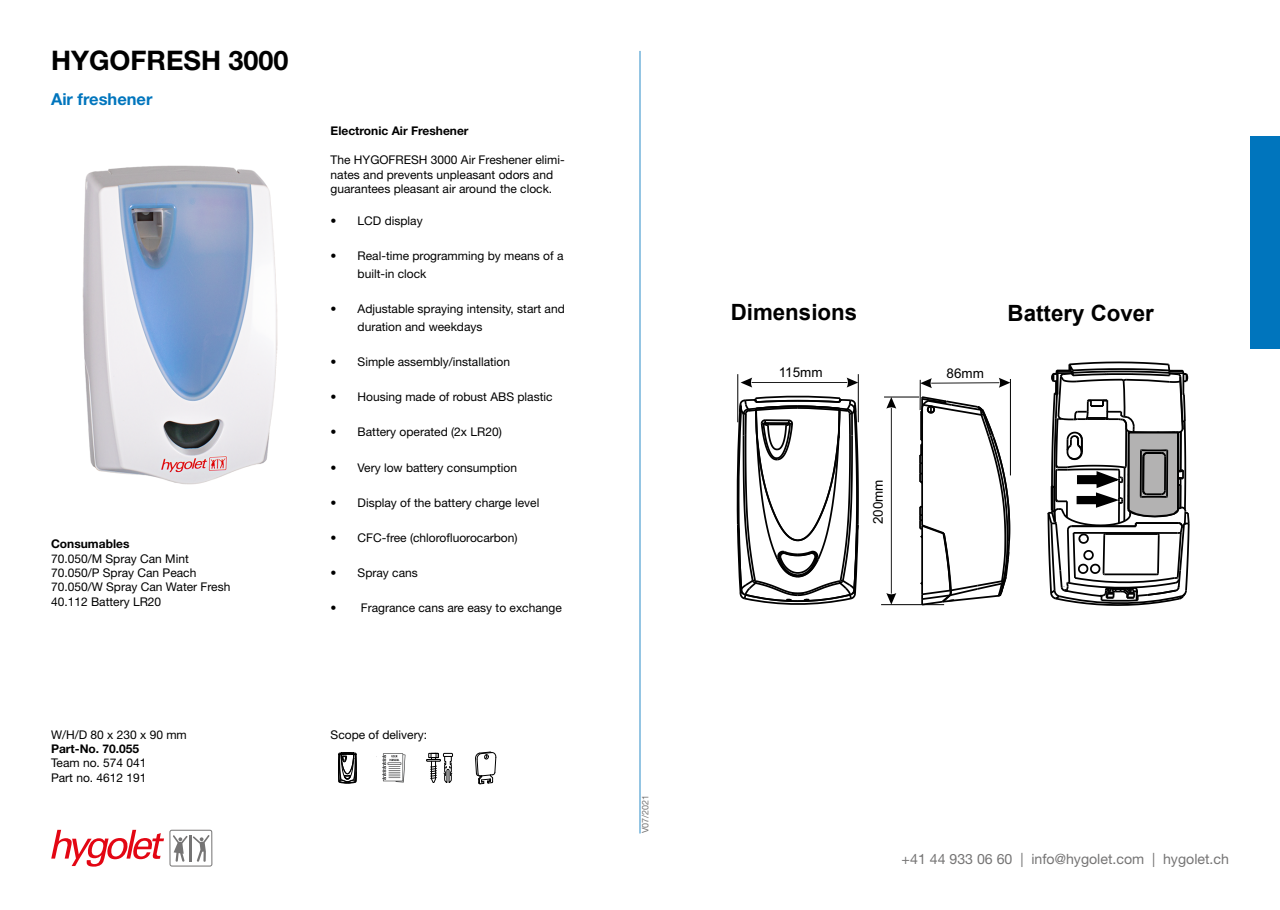
<style>
.page{position:relative;width:1280px;height:910px;background:#fff}
.page>*{position:absolute;margin:0;border:0;box-sizing:border-box;transform-origin:0 0}
.t1{font:700 27px "Helvetica Neue LT Std";color:#000}
.t2{font:700 22.35px "Arial";color:#000}
.t3{font:700 16.5px "Helvetica Neue LT Std";color:#0075bd}
.t4{font:14.1px "Helvetica Neue LT Std";color:#757474}
.t5{font:13.5px "Arial";color:#000}
.t6{font:12.75px "Arial";color:#000}
.t7{font:12px/14.4px "Helvetica Neue LT Std";color:#000}
.t8{font:700 12px "Helvetica Neue LT Std";color:#000}
.t9{font:9px "Helvetica Neue LT Std";color:#757474}
</style>
<div class="page">
<div style="left:1250px;top:136px;width:30px;height:213px;background:#0075bd"></div>
<svg style="left:51px;top:830px;width:161px;height:37px"></svg>
<img style="left:82px;top:165px;width:196px;height:320px">
<hr style="left:858px;top:374px;width:1px;height:48px;background:#000">
<hr style="left:737px;top:374px;width:1px;height:48px;background:#000">
<svg style="left:736px;top:378px;width:123px;height:227px"></svg>
<svg style="left:886px;top:398px;width:10px;height:206px"></svg>
<svg style="left:920px;top:378px;width:90px;height:10px"></svg>
<hr style="left:884px;top:397px;width:35px;height:1px;background:#000">
<hr style="left:881px;top:604px;width:63px;height:1px;background:#000">
<hr style="left:920px;top:380px;width:1px;height:30px;background:#000">
<hr style="left:1010px;top:379px;width:1px;height:96px;background:#000">
<svg style="left:919px;top:395px;width:92px;height:211px"></svg>
<svg style="left:1047px;top:361px;width:143px;height:245px"></svg>
<svg style="left:426px;top:753px;width:27px;height:30px"></svg>
<svg style="left:382px;top:753px;width:23px;height:29px"></svg>
<svg style="left:475px;top:752px;width:21px;height:32px"></svg>
<svg style="left:338px;top:752px;width:19px;height:31px"></svg>
<h1 class="t1" style="left:51px;top:44px;width:239px">HYGOFRESH 3000</h1>
<h3 class="t3" style="left:51px;top:89px;width:103px">Air freshener</h3>
<p class="t8" style="left:51px;top:536px;width:80px">Consumables</p>
<p class="t7" style="left:51px;top:551px;width:181px">70.050/M Spray Can Mint<br>70.050/P Spray Can Peach<br>70.050/W Spray Can Water Fresh<br>40.112 Battery LR20</p>
<p class="t8" style="left:331px;top:124px;width:139px">Electronic Air Freshener</p>
<p class="t7" style="left:331px;top:153px;width:236px">The HYGOFRESH 3000 Air Freshener elimi&shy;nates and prevents unpleasant odors and guarantees pleasant air around the clock.</p>
<p class="t7" style="left:331px;top:214px;width:94px">• LCD display</p>
<p class="t7" style="left:358px;top:247px;width:207px;line-height:18px;text-indent:-27px">• Real-time programming by means of a built-in clock</p>
<p class="t7" style="left:358px;top:300px;width:209px;line-height:18px;text-indent:-27px">• Adjustable spraying intensity, start and duration and weekdays</p>
<p class="t7" style="left:331px;top:355px;width:181px">• Simple assembly/installation</p>
<p class="t7" style="left:331px;top:390px;width:223px">• Housing made of robust ABS plastic</p>
<p class="t7" style="left:331px;top:425px;width:173px">• Battery operated (2x LR20)</p>
<p class="t7" style="left:331px;top:460px;width:188px">• Very low battery consumption</p>
<p class="t7" style="left:331px;top:495px;width:210px">• Display of the battery charge level</p>
<p class="t7" style="left:331px;top:530px;width:188px">• CFC-free (chlorofluorocarbon)</p>
<p class="t7" style="left:331px;top:565px;width:89px">• Spray cans</p>
<p class="t7" style="left:331px;top:600px;width:233px">• Fragrance cans are easy to exchange</p>
<p class="t7" style="left:51px;top:727px;width:137px">W/H/D 80 x 230 x 90 mm</p>
<p class="t8" style="left:51px;top:741px;width:90px">Part-No. 70.055</p>
<p class="t7" style="left:51px;top:756px;width:97px">Team no. 574 041<br>Part no. 4612 191</p>
<p class="t7" style="left:331px;top:727px;width:98px">Scope of delivery:</p>
<p class="t9" style="left:640px;top:833px;width:40px;rotate:-90deg">V07/2021</p>
<h2 class="t2" style="left:731px;top:297px;width:128px">Dimensions</h2>
<h2 class="t2" style="left:1008px;top:298px;width:148px">Battery Cover</h2>
<p class="t5" style="left:779px;top:363px;width:45px">115mm</p>
<p class="t5" style="left:869px;top:524px;width:46px;rotate:-90deg">200mm</p>
<p class="t5" style="left:947px;top:364px;width:39px">86mm</p>
<p class="t4" style="left:902px;top:851px;width:329px">+41 44 933 06 60 | info@hygolet.com | hygolet.ch</p>
<p class="t6" style="left:911px;top:854px;width:300px">wall at 2.5 metres above the floor. To obtain optimum</p>
</div>
